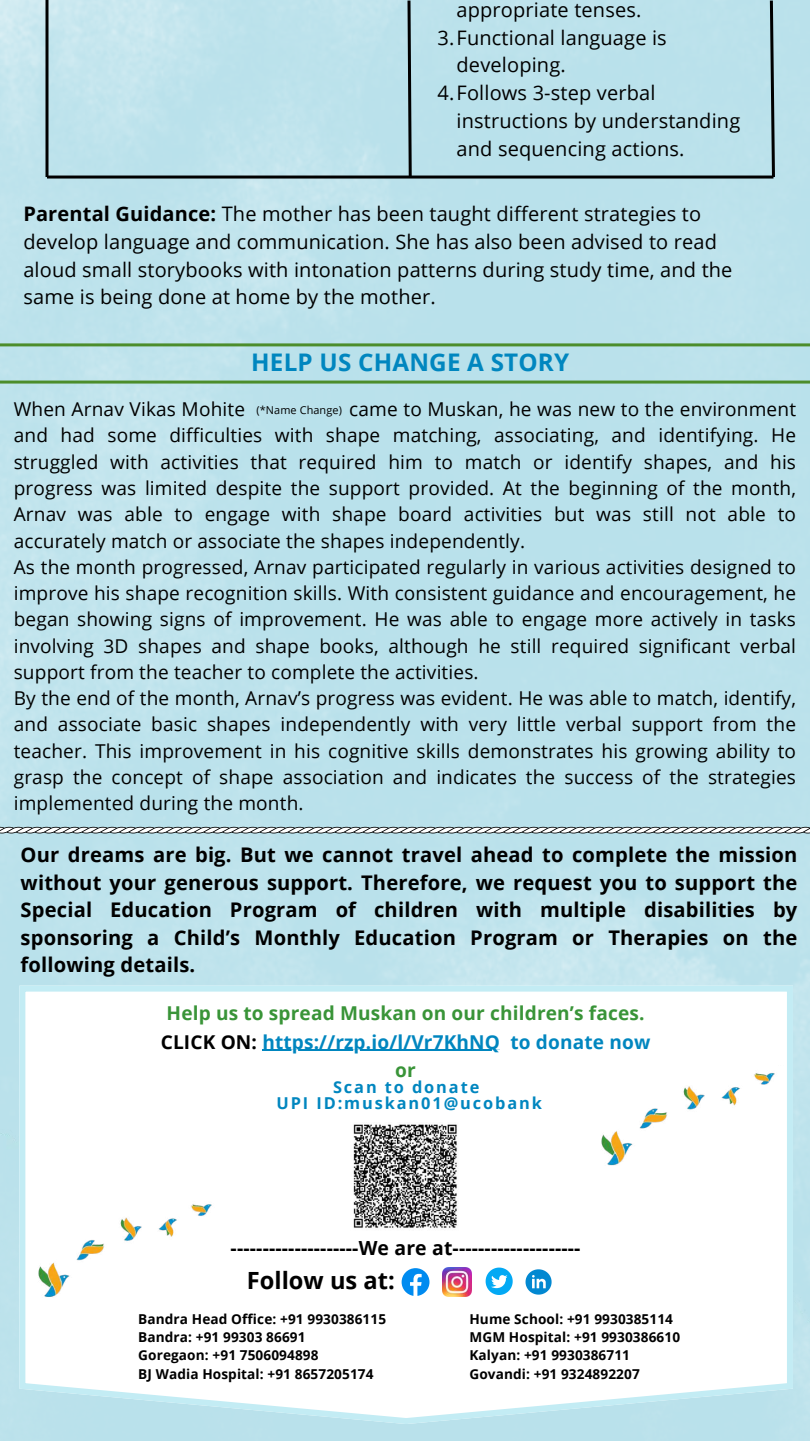
<style>
.page{position:relative;width:810px;height:1441px;background:#fff}
.page>*{position:absolute;margin:0;border:0;box-sizing:border-box;transform-origin:0 0}
.t1{font:700 24.3px "Open Sans";letter-spacing:.01em;color:#0086bf}
.t2{font:700 23.7px "Open Sans";color:#000}
.t3{font:700 20.2px/27.6px "Open Sans";letter-spacing:.01em;color:#000;text-align:justify}
.t4{font:20px/27.8px "Open Sans";letter-spacing:.01em;color:#000}
.t5{font:700 19.4px "Open Sans";letter-spacing:.01em;color:#000}
.t6{font:19.1px/26.2px "Open Sans";letter-spacing:.01em;color:#000}
.t7{font:700 19.1px/28.6px "Open Sans";letter-spacing:.01em;color:#399438;text-align:center}
.t8{font:700 16.4px/16.4px "Open Sans";letter-spacing:.115em;color:#0086bf;text-align:center}
.t9{font:700 13.6px/18.4px "Open Sans";letter-spacing:.01em;color:#000}
.t10{font:10.9px "Open Sans";letter-spacing:.01em;color:#000}
.s1{font-weight:700}
.s2{color:#000}
.s3{color:#0086bf}
</style>
<div class="page">
<div style="left:0;top:0;width:810px;height:1042px;background:#bbe2eb"></div>
<hr style="left:46px;top:0;width:3px;height:177px;background:#000">
<svg style="left:768px;top:0;width:9px;height:180px;background:#7c969d"></svg>
<svg style="left:406px;top:0;width:7px;height:180px"></svg>
<hr style="left:47px;top:175px;width:726px;height:3px;background:#000">
<hr style="left:0;top:380px;width:810px;height:3px;background:#4c8d2b">
<hr style="left:0;top:343px;width:810px;height:3px;background:#4c8d2b">
<svg style="left:19px;top:985px;width:774px;height:438px"></svg>
<hr style="left:262px;top:1049px;width:238px;height:1px;background:#0086bf">
<img style="left:350px;top:1122px;width:110px;height:108px">
<img style="left:589px;top:1065px;width:195px;height:113px">
<svg style="left:402px;top:1267px;width:27px;height:28px"></svg>
<img style="left:443px;top:1267px;width:28px;height:29px">
<svg style="left:486px;top:1267px;width:27px;height:27px"></svg>
<svg style="left:526px;top:1268px;width:26px;height:26px"></svg>
<img style="left:26px;top:1196px;width:212px;height:113px">
<svg style="left:0;top:826px;width:810px;height:7px"></svg>
<p class="t4" style="left:457px;top:-5px;width:186px">appropriate tenses.</p>
<p class="t4" style="left:437px;top:23px;width:231px">3.Functional language is</p>
<p class="t4" style="left:457px;top:51px;width:111px">developing.</p>
<p class="t4" style="left:437px;top:78px;width:220px">4.Follows 3-step verbal</p>
<p class="t4" style="left:457px;top:106px;width:285px">instructions by understanding</p>
<p class="t4" style="left:457px;top:134px;width:230px">and sequencing actions.</p>
<p class="t4" style="left:23px;top:199px;width:711px"><span class="s1">Parental Guidance:</span> The mother has been taught different strategies to develop language and communication. She has also been advised to read aloud small storybooks with intonation patterns during study time, and the same is being done at home by the mother.</p>
<p class="t1" style="left:251px;top:345px;width:320px">HELP US CHANGE A STORY</p>
<p class="t6" style="left:14px;top:395px;width:784px;text-indent:336px">came to Muskan, he was new to the environment and had some difficulties with shape matching, associating, and identifying. He struggled with activities that required him to match or identify shapes, and his progress was limited despite the support provided. At the beginning of the month, Arnav was able to engage with shape board activities but was still not able to accurately match or associate the shapes independently.<br>As the month progressed, Arnav participated regularly in various activities designed to improve his shape recognition skills. With consistent guidance and encouragement, he began showing signs of improvement. He was able to engage more actively in tasks involving 3D shapes and shape books, although he still required significant verbal support from the teacher to complete the activities.<br>By the end of the month, Arnav’s progress was evident. He was able to match, identify, and associate basic shapes independently with very little verbal support from the teacher. This improvement in his cognitive skills demonstrates his growing ability to grasp the concept of shape association and indicates the success of the strategies implemented during the month.</p>
<p class="t6" style="left:14px;top:395px;width:233px">When Arnav Vikas Mohite</p>
<p class="t10" style="left:257px;top:402px;width:87px">(*Name Change)</p>
<p class="t3" style="left:21px;top:840px;width:778px">Our dreams are big. But we cannot travel ahead to complete the mission without your generous support. Therefore, we request you to support the Special Education Program of children with multiple disabilities by sponsoring a Child’s Monthly Education Program or Therapies on the following details.</p>
<p class="t7" style="left:161px;top:998px;width:491px">Help us to spread Muskan on our children’s faces.<br><span class="s2">CLICK ON:</span> <span class="s3">https://rzp.io/l/Vr7KhNQ to donate now </span>or</p>
<p class="t8" style="left:276px;top:1078px;width:267px">Scan to donate<br>UPI ID:muskan01@ucobank</p>
<p class="t5" style="left:231px;top:1234px;width:351px">--------------------We are at--------------------</p>
<p class="t2" style="left:247px;top:1263px;width:149px">Follow us at:</p>
<p class="t9" style="left:138px;top:1308px;width:249px">Bandra Head Office: +91 9930386115<br>Bandra: +91 99303 86691<br>Goregaon: +91 7506094898<br>BJ Wadia Hospital: +91 8657205174</p>
<p class="t9" style="left:469px;top:1308px;width:212px">Hume School: +91 9930385114<br>MGM Hospital: +91 9930386610<br>Kalyan: +91 9930386711<br>Govandi: +91 9324892207</p>
</div>
